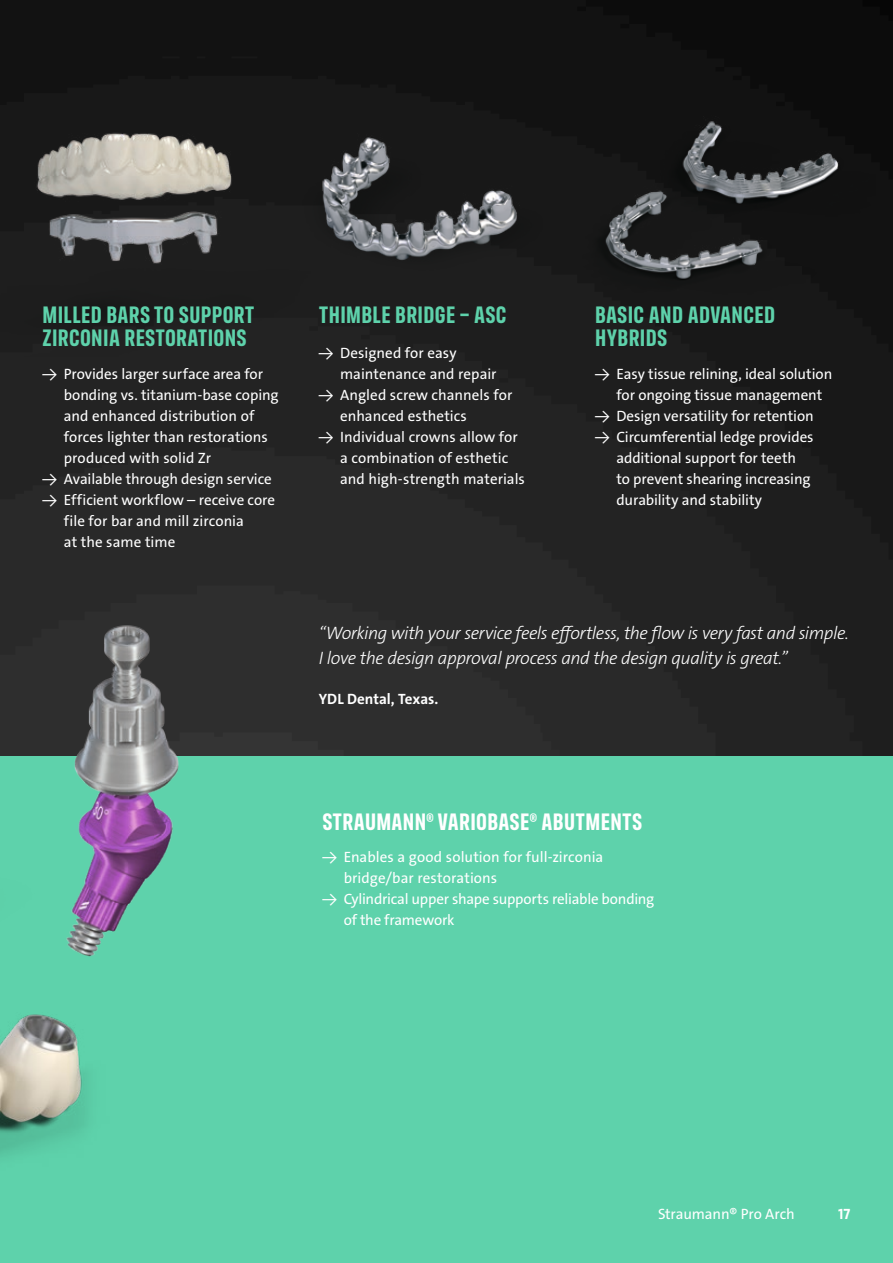
<style>
.page{position:relative;width:893px;height:1263px;background:#fff}
.page>*{position:absolute;margin:0;border:0;box-sizing:border-box;transform-origin:0 0}
.Subheading{font:700 24px/22.5px "FS Industrie Cd";letter-spacing:.015em;color:#5ed2ab}
.Subheading-2{font:700 24px "FS Industrie Cd";letter-spacing:.015em;color:#fff}
.t1{font:18px/25.5px "The Sans LP3 Lig IT";letter-spacing:-.03em;color:#fff}
.t2{font:15px/21px "The Sans LP5 Plain";letter-spacing:-.005em;color:#fff}
.t3{font:15px "The Sans LP7 Bld";color:#fff}
</style>
<div class="page">
<img style="left:0;top:0;width:893px;height:757px">
<div style="left:0;top:757px;width:893px;height:506px;background:#5ed2ab"></div>
<img style="left:556px;top:91px;width:320px;height:227px">
<img style="left:0;top:83px;width:311px;height:273px">
<img style="left:290px;top:109px;width:255px;height:178px">
<img style="left:0;top:620px;width:229px;height:284px">
<img style="left:0;top:865px;width:129px;height:291px">
<p class="Subheading" style="left:43px;top:304px;width:213px">MILLED BARS TO SUPPORT<br>ZIRCONIA RESTORATIONS</p>
<p class="t2" style="left:64px;top:363px;width:216px;text-indent:-21px">→ Provides larger surface area for bonding vs. titanium-base coping and enhanced distribution of forces lighter than restorations produced with solid Zr</p>
<p class="t2" style="left:43px;top:468px;width:231px">→ Available through design service</p>
<p class="t2" style="left:64px;top:489px;width:213px;text-indent:-21px">→ Efficient workflow – receive core file for bar and mill zirconia<br>at the same time</p>
<p class="Subheading" style="left:319px;top:304px;width:189px">THIMBLE BRIDGE – ASC</p>
<p class="t2" style="left:340px;top:342px;width:158px;text-indent:-21px">→ Designed for easy maintenance and repair</p>
<p class="t2" style="left:340px;top:384px;width:174px;text-indent:-21px">→ Angled screw channels for enhanced esthetics</p>
<p class="t2" style="left:340px;top:426px;width:186px;text-indent:-21px">→ Individual crowns allow for a combination of esthetic and high-strength materials</p>
<p class="Subheading" style="left:595px;top:304px;width:181px">BASIC AND ADVANCED<br>HYBRIDS</p>
<p class="t2" style="left:616px;top:363px;width:217px;text-indent:-21px">→ Easy tissue relining, ideal solution for ongoing tissue management</p>
<p class="t2" style="left:595px;top:405px;width:220px">→ Design versatility for retention</p>
<p class="t2" style="left:616px;top:426px;width:199px;text-indent:-21px">→ Circumferential ledge provides additional support for teeth<br>to prevent shearing increasing durability and stability</p>
<p class="t1" style="left:319px;top:620px;width:531px">“Working with your service feels effortless, the flow is very fast and simple.<br>I love the design approval process and the design quality is great.”</p>
<p class="t3" style="left:319px;top:689px;width:121px">YDL Dental, Texas.</p>
<p class="Subheading-2" style="left:322px;top:806px;width:321px">STRAUMANN® VARIOBASE® ABUTMENTS</p>
<p class="t2" style="left:344px;top:846px;width:261px;text-indent:-21px">→ Enables a good solution for full-zirconia bridge/bar restorations</p>
<p class="t2" style="left:344px;top:888px;width:312px;text-indent:-21px">→ Cylindrical upper shape supports reliable bonding of the framework</p>
<p class="t2" style="left:658px;top:1203px;width:138px">Straumann® Pro Arch</p>
<p class="t3" style="left:838px;top:1204px;width:14px">17</p>
</div>
